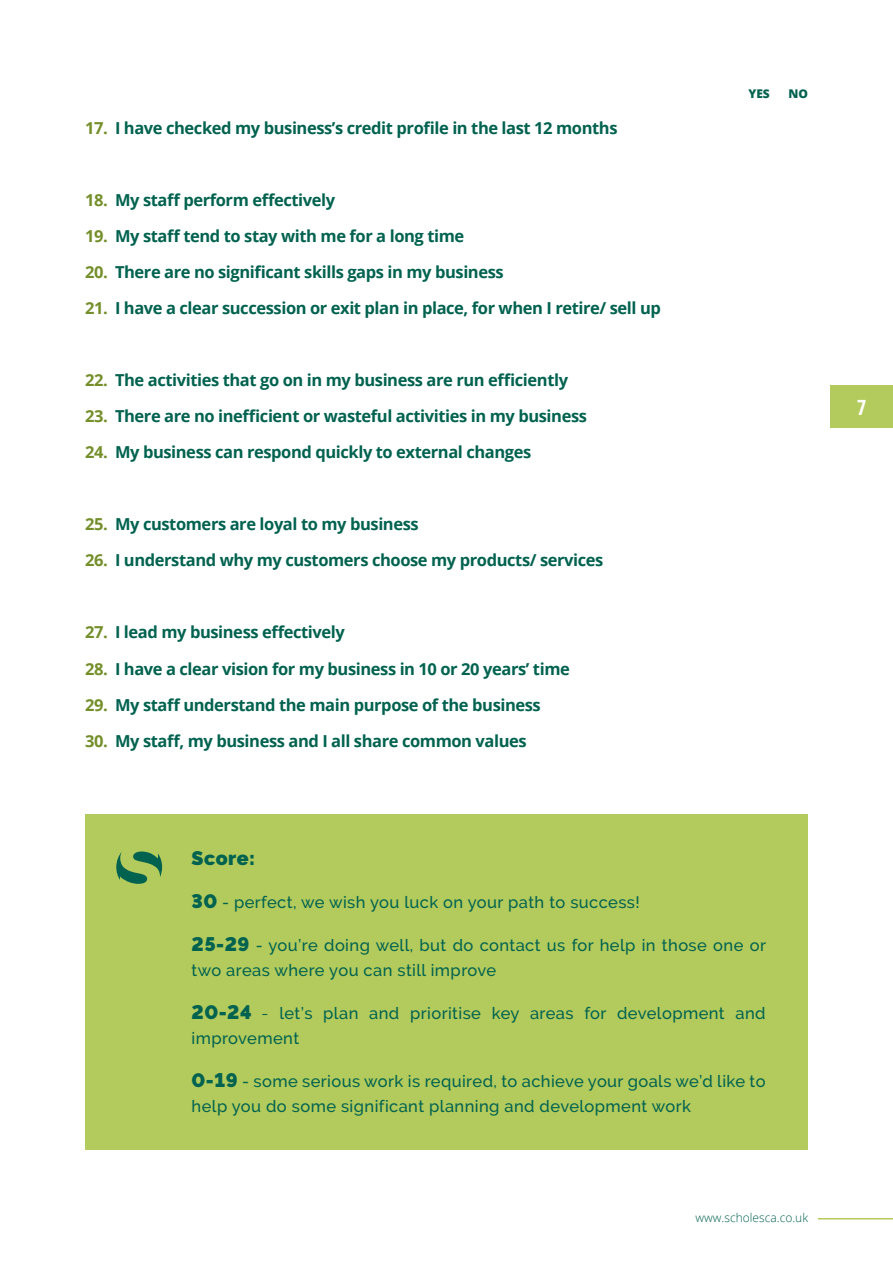
<style>
.page{position:relative;width:893px;height:1263px;background:#fff}
.page>*{position:absolute;margin:0;border:0;box-sizing:border-box;transform-origin:0 0}
.t1{font:700 condensed 21px "Open Sans";color:#fff}
.t2{font:900 19.5px "Raleway";letter-spacing:.025em;color:#00624f}
.t3{font:700 16.5px "Open Sans";letter-spacing:-.025em;color:#00624f}
.t4{font:500 16.5px/25.5px "Raleway";letter-spacing:.025em;color:#00624f}
.t5{font:300 12px "Open Sans";color:#00624f}
.t6{font:800 12px "Open Sans";color:#00624f}
.s1{color:#748f2a}
.s2{font-weight:900;font-size:19.5px}
.s3{font-weight:400}
</style>
<div class="page">
<div style="left:830px;top:385px;width:63px;height:43px;background:#b3ca5c"></div>
<hr style="left:818px;top:1218px;width:75px;height:1px;background:#b3ca5c">
<div style="left:85px;top:814px;width:723px;height:90px;background:#b3ca5c"></div>
<div style="left:85px;top:899px;width:723px;height:115px;background:#b3ca5c"></div>
<div style="left:85px;top:967px;width:723px;height:115px;background:#b3ca5c"></div>
<div style="left:85px;top:1035px;width:723px;height:115px;background:#b3ca5c"></div>
<svg style="left:116px;top:851px;width:46px;height:33px"></svg>
<p class="t3" style="left:85px;top:117px;width:534px"><span class="s1">17.</span> I have checked my business’s credit profile in the last 12 months</p>
<p class="t3" style="left:85px;top:189px;width:251px"><span class="s1">18.</span> My staff perform effectively</p>
<p class="t3" style="left:85px;top:225px;width:380px"><span class="s1">19.</span> My staff tend to stay with me for a long time</p>
<p class="t3" style="left:85px;top:261px;width:420px"><span class="s1">20.</span> There are no significant skills gaps in my business</p>
<p class="t3" style="left:85px;top:297px;width:577px"><span class="s1">21.</span> I have a clear succession or exit plan in place, for when I retire/ sell up</p>
<p class="t3" style="left:85px;top:369px;width:484px"><span class="s1">22.</span> The activities that go on in my business are run efficiently</p>
<p class="t3" style="left:85px;top:405px;width:503px"><span class="s1">23.</span> There are no inefficient or wasteful activities in my business</p>
<p class="t3" style="left:85px;top:441px;width:448px"><span class="s1">24.</span> My business can respond quickly to external changes</p>
<p class="t3" style="left:85px;top:513px;width:335px"><span class="s1">25.</span> My customers are loyal to my business</p>
<p class="t3" style="left:85px;top:549px;width:520px"><span class="s1">26.</span> I understand why my customers choose my products/ services</p>
<p class="t3" style="left:85px;top:621px;width:261px"><span class="s1">27.</span> I lead my business effectively</p>
<p class="t3" style="left:85px;top:657px;width:486px"><span class="s1">28.</span> I have a clear vision for my business in 10 or 20 years’ time</p>
<p class="t3" style="left:85px;top:693px;width:457px"><span class="s1">29.</span> My staff understand the main purpose of the business</p>
<p class="t3" style="left:85px;top:729px;width:443px"><span class="s1">30.</span> My staff, my business and I all share common values</p>
<p class="t6" style="left:748px;top:85px;width:23px">YES</p>
<p class="t6" style="left:789px;top:85px;width:21px">NO</p>
<p class="t2" style="left:192px;top:847px;width:65px">Score:</p>
<p class="t4" style="left:192px;top:889px;width:450px"><span class="s2">30</span> - perfect, we wish you luck on your path to success!</p>
<p class="t4" style="left:192px;top:932px;width:576px"><span class="s2">25-29</span> - you’re doing well, but do contact us for help in those one or two areas where you can still improve</p>
<p class="t4" style="left:192px;top:1000px;width:576px"><span class="s2">20-24</span> <span class="s3">-</span> let’s plan and prioritise key areas for development and improvement</p>
<p class="t4" style="left:192px;top:1068px;width:576px"><span class="s2">0-19</span> - some serious work is required, to achieve your goals we’d like to help you do some significant planning and development work</p>
<p class="t5" style="left:696px;top:1209px;width:114px">www.scholesca.co.uk</p>
<p class="t1" style="left:857px;top:392px;width:11px">7</p>
</div>
